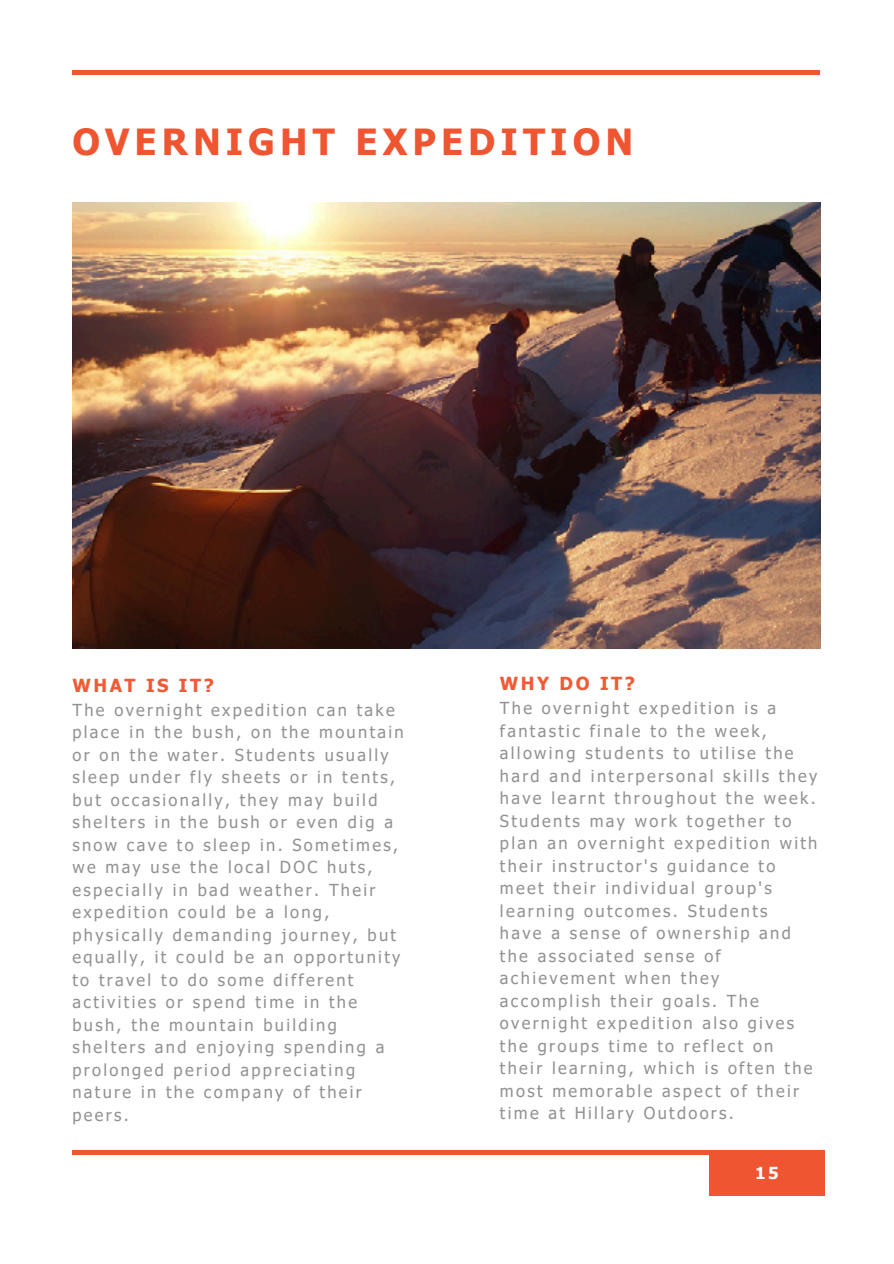
<style>
.page{position:relative;width:894px;height:1264px;background:#fff}
.page>*{position:absolute;margin:0;border:0;box-sizing:border-box;transform-origin:0 0}
.t1{font:700 36px "Tahoma";letter-spacing:.14em;color:#ef5530}
.t2{font:700 18px "Tahoma";letter-spacing:.14em;color:#f15a35}
.t3{font:16.5px/22.5px "Tahoma";letter-spacing:.14em;color:#929292}
.t4{font:700 16.5px "Tahoma";color:#fff}
</style>
<div class="page">
<div style="left:709px;top:1150px;width:114px;height:45px;background:#ef5530"></div>
<hr style="left:72px;top:71px;width:747px;height:3px;background:#ef5530">
<hr style="left:72px;top:1150px;width:747px;height:4px;background:#ef5530">
<img style="left:72px;top:202px;width:747px;height:447px">
<h1 class="t1" style="left:72px;top:119px;width:562px">OVERNIGHT EXPEDITION</h1>
<p class="t2" style="left:72px;top:674px;width:143px">WHAT IS IT?</p>
<p class="t3" style="left:72px;top:697px;width:333px">The overnight expedition can take place in the bush, on the mountain or on the water. Students usually sleep under fly sheets or in tents, but occasionally, they may build shelters in the bush or even dig a snow cave to sleep in. Sometimes, we may use the local DOC huts, especially in bad weather. Their expedition could be a long, physically demanding journey, but equally, it could be an opportunity to travel to do some different activities or spend time in the bush, the mountain building shelters and enjoying spending a prolonged period appreciating nature in the company of their peers.</p>
<p class="t2" style="left:500px;top:672px;width:136px">WHY DO IT?</p>
<p class="t3" style="left:500px;top:696px;width:319px">The overnight expedition is a fantastic finale to the week, allowing students to utilise the hard and interpersonal skills they have learnt throughout the week.</p>
<p class="t3" style="left:500px;top:808px;width:319px">Students may work together to plan an overnight expedition with their instructor's guidance to meet their individual group's learning outcomes. Students<br>have a sense of ownership and the associated sense of achievement when they accomplish their goals. The overnight expedition also gives the groups time to reflect on their learning, which is often the most memorable aspect of their time at Hillary Outdoors.</p>
<p class="t4" style="left:755px;top:1162px;width:25px">15</p>
</div>
